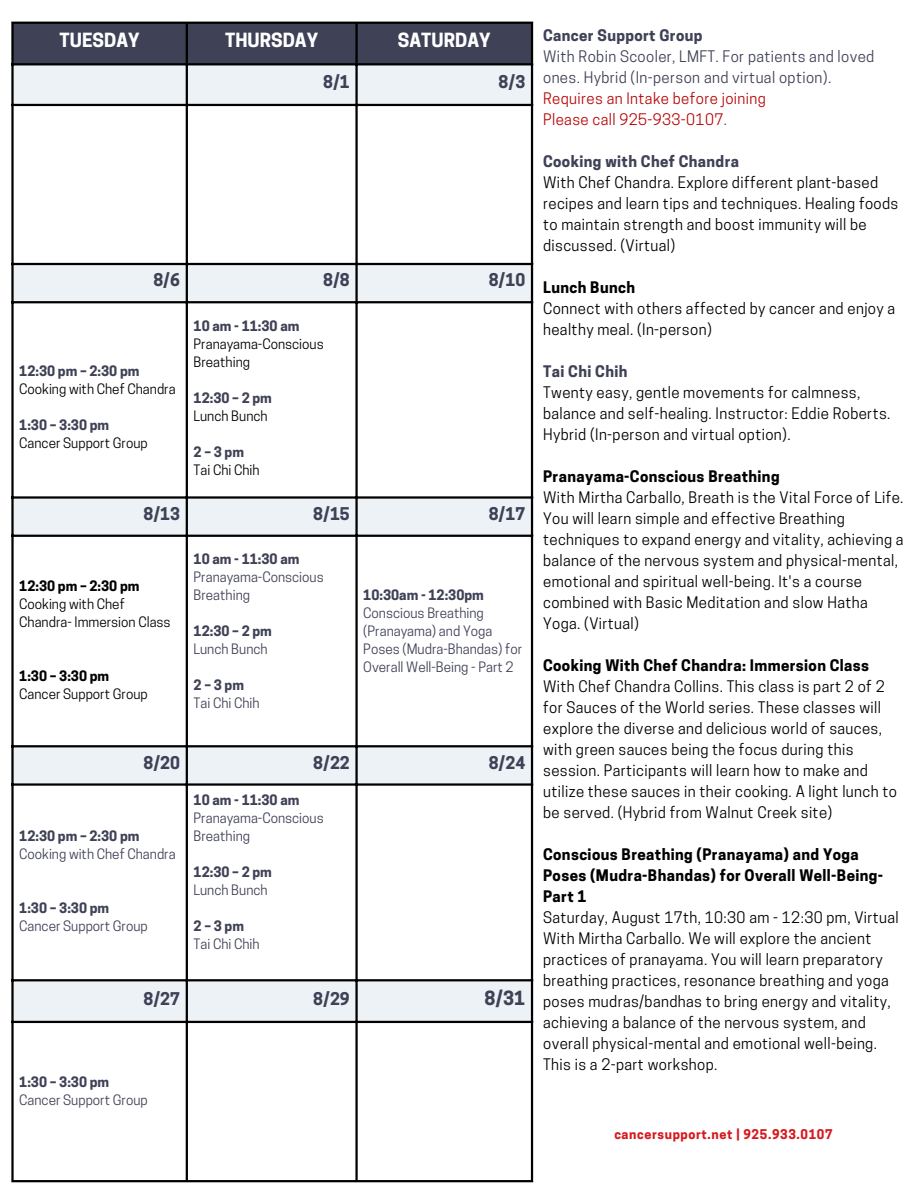
<style>
.page{position:relative;width:918px;height:1188px;background:#fff}
.page>*{position:absolute;margin:0;border:0;box-sizing:border-box;transform-origin:0 0}
.t1{font:700 18.3px "Cooper Hewitt";color:#fff}
.t2{font:700 18.3px "Cooper Hewitt";color:#3f4156}
.t3{font:700 16.5px "Cooper Hewitt";color:#3f4156}
.t4{font:15px/21px "Cooper Hewitt";letter-spacing:.025em;color:#000}
.t5{font:15px/21px "Cooper Hewitt";letter-spacing:.025em;color:#3f4156}
.t6{font:13.5px/18px "Cooper Hewitt";color:#3f4156}
.t7{font:700 13.5px "Cooper Hewitt";color:#3f4156}
.t8{font:13.5px/18px "Cooper Hewitt";color:#000}
.t9{font:700 13.5px "Cooper Hewitt";color:#000}
.t10{font:700 12.6px "Cooper Hewitt";letter-spacing:.05em;color:#d71920}
.s1{font-weight:700}
.s2{color:#b80b0b}
.s3{font-weight:700;color:#3f4156}
</style>
<div class="page">
<div style="left:14px;top:24px;width:517px;height:39px;background:#3f4156"></div>
<svg style="left:14px;top:65px;width:517px;height:956px"></svg>
<hr style="left:11px;top:24px;width:3px;height:1156px;background:#000">
<hr style="left:186px;top:24px;width:2px;height:1156px;background:#000">
<hr style="left:355px;top:24px;width:3px;height:1156px;background:#000">
<hr style="left:531px;top:24px;width:2px;height:1156px;background:#000">
<hr style="left:11px;top:22px;width:522px;height:2px;background:#000">
<hr style="left:11px;top:63px;width:522px;height:2px;background:#000">
<hr style="left:11px;top:104px;width:522px;height:2px;background:#000">
<hr style="left:11px;top:263px;width:522px;height:2px;background:#000">
<hr style="left:11px;top:301px;width:522px;height:2px;background:#000">
<hr style="left:11px;top:496px;width:522px;height:3px;background:#000">
<hr style="left:11px;top:535px;width:522px;height:2px;background:#000">
<hr style="left:11px;top:745px;width:522px;height:2px;background:#000">
<hr style="left:11px;top:783px;width:522px;height:3px;background:#000">
<hr style="left:11px;top:979px;width:522px;height:2px;background:#000">
<hr style="left:11px;top:1021px;width:522px;height:2px;background:#000">
<hr style="left:11px;top:1180px;width:522px;height:2px;background:#000">
<p class="t1" style="left:60px;top:34px;width:81px">TUESDAY</p>
<p class="t1" style="left:225px;top:34px;width:95px">THURSDAY</p>
<p class="t1" style="left:398px;top:34px;width:94px">SATURDAY</p>
<p class="t3" style="left:323px;top:76px;width:28px">8/1</p>
<p class="t3" style="left:499px;top:76px;width:28px">8/3</p>
<p class="t3" style="left:153px;top:274px;width:28px">8/6</p>
<p class="t3" style="left:323px;top:274px;width:28px">8/8</p>
<p class="t3" style="left:489px;top:274px;width:38px">8/10</p>
<p class="t7" style="left:19px;top:366px;width:122px">12:30 pm – 2:30 pm</p>
<p class="t8" style="left:19px;top:382px;width:158px">Cooking with Chef Chandra</p>
<p class="t7" style="left:19px;top:420px;width:92px">1:30 – 3:30 pm</p>
<p class="t8" style="left:19px;top:436px;width:130px">Cancer Support Group</p>
<p class="t7" style="left:194px;top:321px;width:107px">10 am - 11:30 am</p>
<p class="t8" style="left:194px;top:337px;width:132px">Pranayama-Conscious<br>Breathing</p>
<p class="t7" style="left:194px;top:393px;width:80px">12:30 – 2 pm</p>
<p class="t8" style="left:194px;top:409px;width:76px">Lunch Bunch</p>
<p class="t7" style="left:194px;top:447px;width:52px">2–3pm</p>
<p class="t8" style="left:194px;top:463px;width:68px">Tai Chi Chih</p>
<p class="t3" style="left:144px;top:508px;width:38px">8/13</p>
<p class="t3" style="left:313px;top:508px;width:38px">8/15</p>
<p class="t3" style="left:489px;top:508px;width:38px">8/17</p>
<p class="t9" style="left:19px;top:581px;width:122px">12:30 pm – 2:30 pm</p>
<p class="t8" style="left:19px;top:597px;width:153px">Cooking with Chef<br>Chandra- Immersion Class</p>
<p class="t9" style="left:19px;top:671px;width:92px">1:30 – 3:30 pm</p>
<p class="t8" style="left:19px;top:687px;width:130px">Cancer Support Group</p>
<p class="t7" style="left:194px;top:554px;width:107px">10 am - 11:30 am</p>
<p class="t6" style="left:194px;top:570px;width:132px">Pranayama-Conscious<br>Breathing</p>
<p class="t7" style="left:194px;top:626px;width:80px">12:30 – 2 pm</p>
<p class="t6" style="left:194px;top:642px;width:76px">Lunch Bunch</p>
<p class="t7" style="left:194px;top:680px;width:52px">2–3pm</p>
<p class="t6" style="left:194px;top:696px;width:68px">Tai Chi Chih</p>
<p class="t7" style="left:363px;top:590px;width:122px">10:30am - 12:30pm</p>
<p class="t6" style="left:363px;top:606px;width:160px">Conscious Breathing (Pranayama) and Yoga<br>Poses (Mudra-Bhandas) for<br>Overall Well-Being - Part 2</p>
<p class="t3" style="left:144px;top:756px;width:38px">8/20</p>
<p class="t3" style="left:313px;top:756px;width:38px">8/22</p>
<p class="t3" style="left:489px;top:756px;width:38px">8/24</p>
<p class="t7" style="left:19px;top:831px;width:122px">12:30 pm – 2:30 pm</p>
<p class="t6" style="left:19px;top:846px;width:158px">Cooking with Chef Chandra</p>
<p class="t7" style="left:19px;top:903px;width:92px">1:30 – 3:30 pm</p>
<p class="t6" style="left:19px;top:918px;width:130px">Cancer Support Group</p>
<p class="t7" style="left:194px;top:795px;width:107px">10 am - 11:30 am</p>
<p class="t6" style="left:194px;top:810px;width:132px">Pranayama-Conscious<br>Breathing</p>
<p class="t7" style="left:194px;top:867px;width:80px">12:30 – 2 pm</p>
<p class="t6" style="left:194px;top:882px;width:76px">Lunch Bunch</p>
<p class="t7" style="left:194px;top:921px;width:52px">2–3pm</p>
<p class="t6" style="left:194px;top:936px;width:68px">Tai Chi Chih</p>
<p class="t3" style="left:144px;top:993px;width:38px">8/27</p>
<p class="t3" style="left:313px;top:993px;width:38px">8/29</p>
<p class="t2" style="left:485px;top:991px;width:42px">8/31</p>
<p class="t7" style="left:19px;top:1077px;width:92px">1:30 – 3:30 pm</p>
<p class="t6" style="left:19px;top:1093px;width:130px">Cancer Support Group</p>
<h1 class="t5" style="left:543px;top:26px;width:333px"><span class="s1">Cancer Support Group<br></span>With Robin Scooler, LMFT. For patients and loved ones. Hybrid (In-person and virtual option).<br><span class="s2">Requires an Intake before joining<br>Please call 925-933-0107</span>.</h1>
<h1 class="t4" style="left:543px;top:152px;width:357px"><span class="s3">Cooking with Chef Chandra<br></span>With Chef Chandra. Explore different plant-based recipes and learn tips and techniques. Healing foods to maintain strength and boost immunity will be discussed. (Virtual)</h1>
<h1 class="t4" style="left:543px;top:278px;width:354px"><span class="s1">Lunch Bunch<br></span>Connect with others affected by cancer and enjoy a healthy meal. (In-person)</h1>
<h1 class="t4" style="left:543px;top:362px;width:349px"><span class="s3">Tai Chi Chih<br></span>Twenty easy, gentle movements for calmness, balance and self-healing. Instructor: Eddie Roberts.<br>Hybrid (In-person and virtual option).</h1>
<h1 class="t4" style="left:543px;top:467px;width:362px"><span class="s1">Pranayama-Conscious Breathing<br></span>With Mirtha Carballo, Breath is the Vital Force of Life.<br>You will learn simple and effective Breathing techniques to expand energy and vitality, achieving a balance of the nervous system and physical-mental, emotional and spiritual well-being. It's a course combined with Basic Meditation and slow Hatha Yoga. (Virtual)</h1>
<h1 class="t4" style="left:543px;top:656px;width:355px"><span class="s1">Cooking With Chef Chandra: Immersion Class </span>With Chef Chandra Collins. This class is part 2 of 2 for Sauces of the World series. These classes will explore the diverse and delicious world of sauces, with green sauces being the focus during this session. Participants will learn how to make and utilize these sauces in their cooking. A light lunch to be served. (Hybrid from Walnut Creek site)</h1>
<h1 class="t4" style="left:543px;top:845px;width:357px"><span class="s1">Conscious Breathing (Pranayama) and Yoga Poses (Mudra-Bhandas) for Overall Well-Being-Part 1<br></span>Saturday, August 17th, 10:30 am - 12:30 pm, Virtual With Mirtha Carballo. We will explore the ancient practices of pranayama. You will learn preparatory breathing practices, resonance breathing and yoga poses mudras/bandhas to bring energy and vitality, achieving a balance of the nervous system, and overall physical-mental and emotional well-being.<br>This is a 2-part workshop.</h1>
<p class="t10" style="left:614px;top:1129px;width:220px">cancersupport.net | 925.933.0107</p>
</div>
